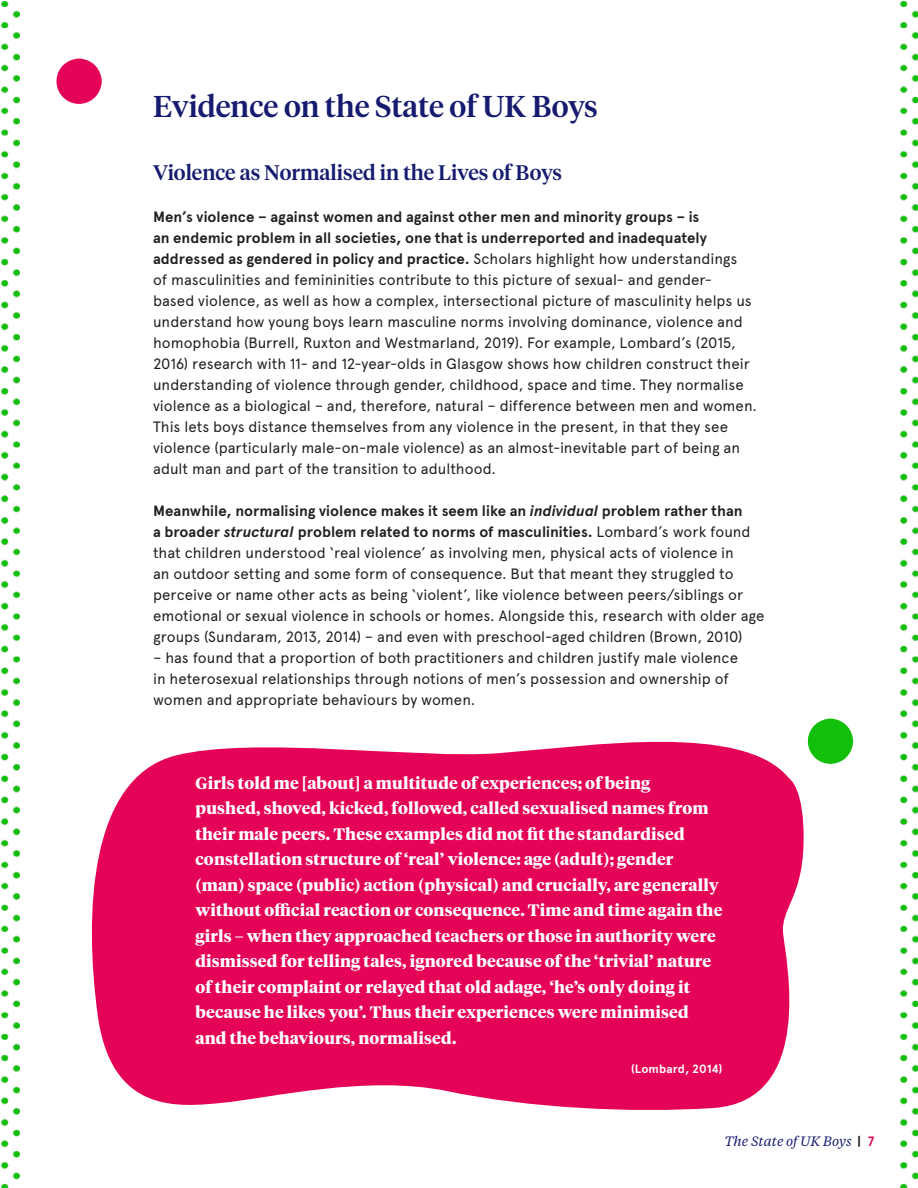
<style>
.page{position:relative;width:918px;height:1188px;background:#fff}
.page>*{position:absolute;margin:0;border:0;box-sizing:border-box;transform-origin:0 0}
.t1{font:500 30px "Tiempos Headline";color:#161b70}
.t2{font:500 21px "Tiempos Headline";color:#161b70}
.t3{font:700 16.5px/25.5px "Tiempos Headline";letter-spacing:.01em;color:#fff}
.t4{font:15px/21px "Apercu";color:#231f20}
.t5{font:italic 13.5px "Tiempos Text";color:#161b70}
.t6{font:700 12px "Apercu";letter-spacing:.01em;color:#fff}
.s1{font-weight:700}
.s2{font-weight:700;font-style:italic}
.s3{font-family:"Apercu";font-weight:700;font-style:normal;color:#231f20}
.s4{font-family:"Apercu";font-weight:700;font-style:normal;color:#e50357}
</style>
<div class="page">
<img style="left:899px;top:1px;width:19px;height:1187px">
<img style="left:0;top:1px;width:19px;height:1187px">
<svg style="left:56px;top:59px;width:46px;height:45px"></svg>
<svg style="left:816px;top:719px;width:37px;height:45px"></svg>
<svg style="left:91px;top:724px;width:725px;height:386px;fill:#e50357"></svg>
<h1 class="t1" style="left:153px;top:86px;width:446px">Evidence on the State of UK Boys</h1>
<h2 class="t2" style="left:153px;top:158px;width:410px">Violence as Normalised in the Lives of Boys</h2>
<p class="t4" style="left:153px;top:206px;width:606px"><span class="s1">Men’s violence – against women and against other men and minority groups – is<br>an endemic problem in all societies, one that is underreported and inadequately addressed as gendered in policy and practice.</span> Scholars highlight how understandings<br>of masculinities and femininities contribute to this picture of sexual- and gender-<br>based violence, as well as how a complex, intersectional picture of masculinity helps us understand how young boys learn masculine norms involving dominance, violence and homophobia (Burrell, Ruxton and Westmarland, 2019). For example, Lombard’s (2015, 2016) research with 11- and 12-year-olds in Glasgow shows how children construct their understanding of violence through gender, childhood, space and time. They normalise violence as a biological – and, therefore, natural – difference between men and women.<br>This lets boys distance themselves from any violence in the present, in that they see violence (particularly male-on-male violence) as an almost-inevitable part of being an adult man and part of the transition to adulthood.</p>
<p class="t4" style="left:153px;top:500px;width:613px"><span class="s1">Meanwhile, normalising violence makes it seem like an</span> <span class="s2">individual</span> <span class="s1">problem rather than<br>a broader</span> <span class="s2">structural</span> <span class="s1">problem related to norms of masculinities.</span> Lombard’s work found that children understood ‘real violence’ as involving men, physical acts of violence in<br>an outdoor setting and some form of consequence. But that meant they struggled to perceive or name other acts as being ‘violent’, like violence between peers/siblings or emotional or sexual violence in schools or homes. Alongside this, research with older age groups (Sundaram, 2013, 2014) – and even with preschool-aged children (Brown, 2010)</p>
<p class="t4" style="left:153px;top:647px;width:587px">– has found that a proportion of both practitioners and children justify male violence in heterosexual relationships through notions of men’s possession and ownership of women and appropriate behaviours by women.</p>
<p class="t3" style="left:195px;top:770px;width:528px">Girls told me [about] a multitude of experiences; of being<br>pushed, shoved, kicked, followed, called sexualised names from their male peers. These examples did not fit the standardised constellation structure of ‘real’ violence: age (adult); gender (man) space (public) action (physical) and crucially, are generally without official reaction or consequence. Time and time again the girls – when they approached teachers or those in authority were dismissed for telling tales, ignored because of the ‘trivial’ nature of their complaint or relayed that old adage, ‘he’s only doing it because he likes you’. Thus their experiences were minimised and the behaviours, normalised.</p>
<p class="t6" style="left:631px;top:1062px;width:93px">(Lombard, 2014)</p>
<p class="t5" style="left:725px;top:1132px;width:152px">The State of UK Boys <span class="s3">|</span> <span class="s4">7</span></p>
</div>
